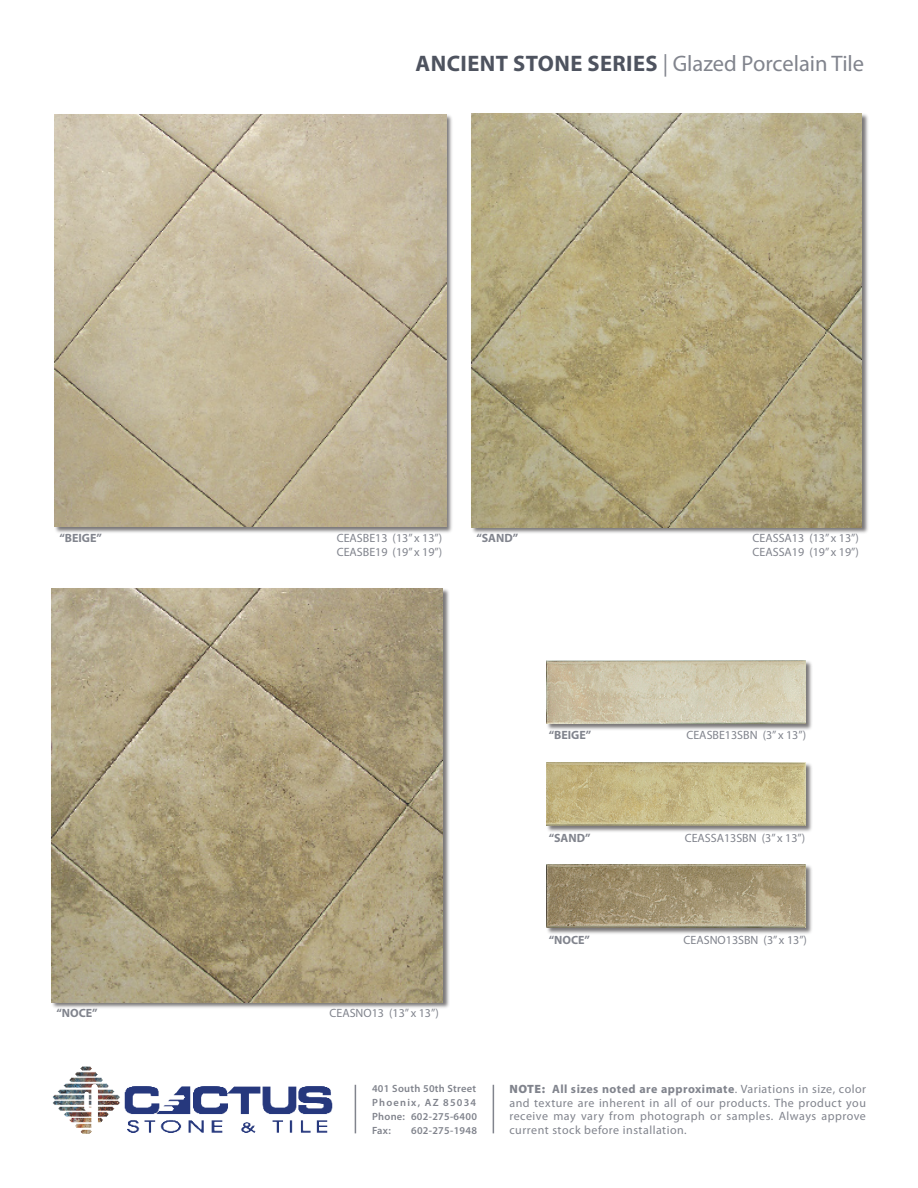
<style>
.page{position:relative;width:918px;height:1188px;background:#fff}
.page>*{position:absolute;margin:0;border:0;box-sizing:border-box;transform-origin:0 0}
.t1{font:22.5px "Myriad Pro";color:#81848d}
.disclaimer{font:12px/13.5px "Myriad Pro";color:#81848d;text-align:justify}
.t2{font:700 12px "Myriad Pro";color:#81848d}
.Medalion_Disclaimer{font:600 10.5px "Myriad Pro";letter-spacing:.025em;color:#81848d}
.Medalion_Disclaimer-2{font:600 10.5px "Myriad Pro";letter-spacing:.115em;color:#81848d}
.s1{font-weight:700;color:#4e535f}
.s2{font-weight:900}
.s3{font-weight:700}
</style>
<div class="page">
<img style="left:52px;top:1066px;width:281px;height:68px">
<hr style="left:355px;top:1085px;width:1px;height:48px;background:#81848d">
<hr style="left:493px;top:1085px;width:1px;height:48px;background:#81848d">
<div style="left:470px;top:112px;width:399px;height:422px;background:#231f20;opacity:.6"></div>
<img style="left:471px;top:113px;width:391px;height:414px">
<div style="left:51px;top:587px;width:399px;height:423px;background:#231f20;opacity:.6"></div>
<img style="left:52px;top:588px;width:391px;height:414px">
<div style="left:53px;top:113px;width:401px;height:421px;background:#231f20;opacity:.6"></div>
<img style="left:54px;top:114px;width:392px;height:412px">
<div style="left:545px;top:660px;width:268px;height:71px;background:#231f20;opacity:.6"></div>
<img style="left:546px;top:661px;width:260px;height:63px">
<div style="left:545px;top:762px;width:268px;height:71px;background:#231f20;opacity:.6"></div>
<img style="left:546px;top:763px;width:260px;height:63px">
<div style="left:545px;top:864px;width:268px;height:71px;background:#231f20;opacity:.6"></div>
<img style="left:546px;top:865px;width:260px;height:63px">
<p class="t1" style="left:416px;top:49px;width:450px"><span class="s1">Ancient stone sERIES</span> | Glazed Porcelain Tile</p>
<p class="t2" style="left:59px;top:530px;width:44px">“BEIGE”</p>
<p class="disclaimer" style="left:337px;top:531px;width:107px">CEASBE13 (13” x 13”)</p>
<p class="disclaimer" style="left:337px;top:545px;width:107px">CEASBE19 (19” x 19”)</p>
<p class="t2" style="left:476px;top:530px;width:43px">“SAND”</p>
<p class="disclaimer" style="left:753px;top:531px;width:108px">CEASSA13 (13” x 13”)</p>
<p class="disclaimer" style="left:753px;top:546px;width:108px">CEASSA19 (19” x 19”)</p>
<p class="t2" style="left:56px;top:1005px;width:14px">“NOCE</p>
<p class="t2" style="left:92px;top:1005px;width:7px">”</p>
<p class="disclaimer" style="left:330px;top:1006px;width:111px">CEASNO13 (13” x 13”)</p>
<p class="t2" style="left:549px;top:727px;width:44px">“BEIGE”</p>
<p class="disclaimer" style="left:686px;top:728px;width:121px">CEASBE13SBN (3” x 13”)</p>
<p class="t2" style="left:549px;top:830px;width:43px">“SAND”</p>
<p class="disclaimer" style="left:685px;top:831px;width:122px">CEASSA13SBN (3” x 13”)</p>
<p class="t2" style="left:549px;top:932px;width:14px">“NOCE</p>
<p class="t2" style="left:585px;top:932px;width:7px">”</p>
<p class="disclaimer" style="left:684px;top:933px;width:125px">CEASNO13SBN (3” x 13”)</p>
<p class="Medalion_Disclaimer" style="left:372px;top:1082px;width:106px">401 South 50th Street</p>
<p class="Medalion_Disclaimer-2" style="left:372px;top:1096px;width:106px">Phoenix, AZ 85034</p>
<p class="Medalion_Disclaimer" style="left:372px;top:1110px;width:106px">Phone: 602-275-6400</p>
<p class="Medalion_Disclaimer" style="left:372px;top:1123px;width:20px">Fax:</p>
<p class="Medalion_Disclaimer" style="left:411px;top:1123px;width:67px">602-275-1948</p>
<p class="disclaimer" style="left:509px;top:1082px;width:358px"><span class="s2">NOTE:</span> <span class="s3">All sizes noted are approximate</span>. Variations in size, color and texture are inherent in all of our products. The product you receive may vary from photograph or samples. Always approve current stock before installation.</p>
</div>
